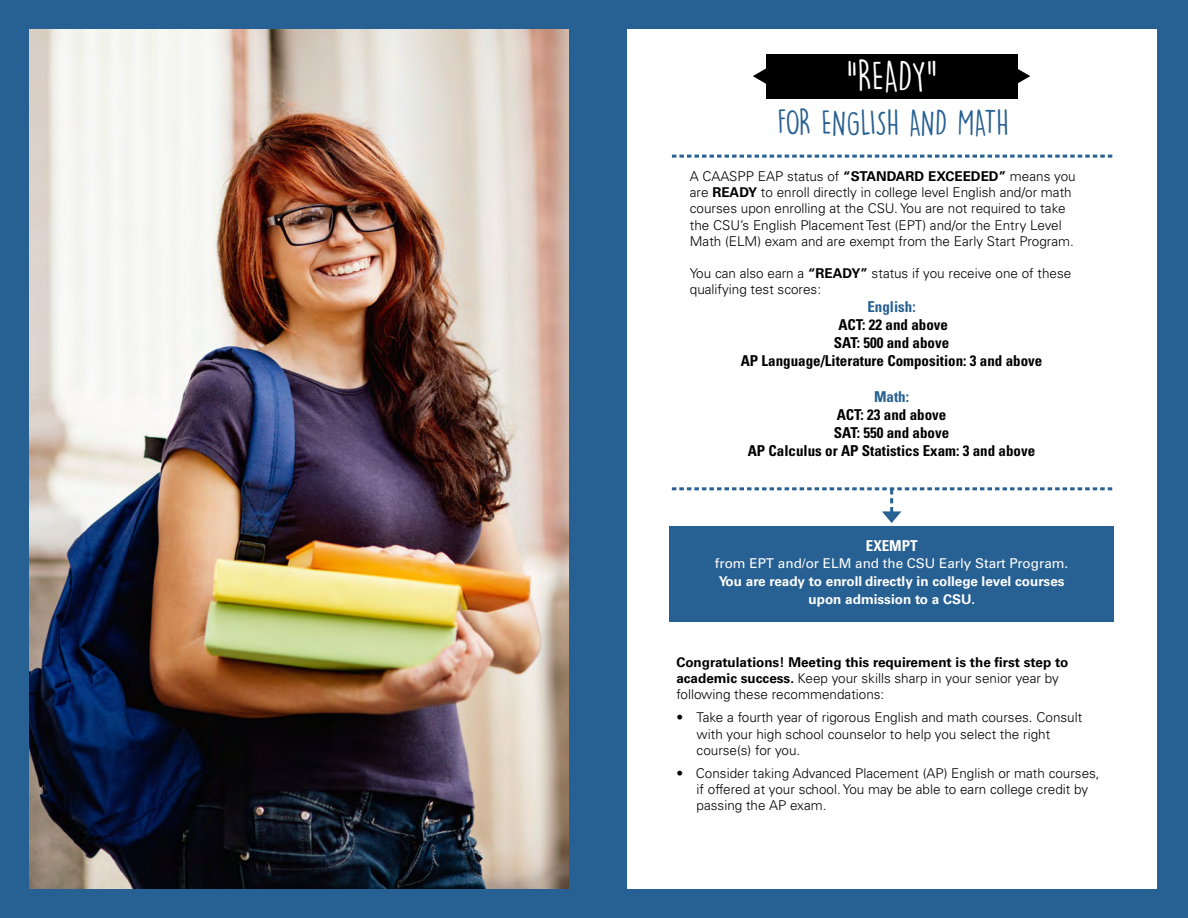
<style>
.page{position:relative;width:1188px;height:918px;background:#276092}
.page>*{position:absolute;margin:0;border:0;box-sizing:border-box;transform-origin:0 0}
.t1{font:39px "DK Lemon Yellow Sun";letter-spacing:-.025em;color:#fff}
.t2{font:33px "DK Lemon Yellow Sun";letter-spacing:-.025em;color:#276092}
.t3{font:700 condensed 15px/18px "Univers LT Std";color:#000;text-align:center}
.t4{font:700 condensed 15px "Univers LT Std";color:#276092}
.t5{font:700 condensed 15px "Univers LT Std";color:#fff}
.t6{font:300 13.5px/16.2px "Univers LT Std";color:#000}
.t7{font:700 13.5px/16.2px "Univers LT Std";color:#000}
.t8{font:700 13.5px/18px "Univers LT Std";color:#fff;text-align:center}
.s1{font-weight:700}
.s2{font-weight:400}
.s3{font-weight:300}
</style>
<div class="page">
<div style="left:627px;top:29px;width:529px;height:860px;background:#fff"></div>
<div style="left:766px;top:54px;width:252px;height:44px;background:#000"></div>
<svg style="left:753px;top:68px;width:13px;height:16px"></svg>
<svg style="left:1018px;top:69px;width:12px;height:15px"></svg>
<div style="left:670px;top:527px;width:444px;height:95px;background:#276092"></div>
<svg style="left:672px;top:487px;width:440px;height:36px"></svg>
<img style="left:29px;top:29px;width:540px;height:860px">
<svg style="left:672px;top:155px;width:440px;height:3px"></svg>
<p class="t1" style="left:847px;top:52px;width:92px">“READY”</p>
<p class="t2" style="left:778px;top:102px;width:233px">FOR ENGLISH AND MATH</p>
<p class="t6" style="left:690px;top:168px;width:387px">A CAASPP EAP status of <span class="s1">“STANDARD EXCEEDED”</span> means you are <span class="s1">READY</span> to enroll directly in college level English and/or math courses upon enrolling at the CSU. You are not required to take the CSU’s English Placement Test (EPT) and/or the Entry Level Math (ELM) exam and are exempt from the Early Start Program.</p>
<p class="t6" style="left:690px;top:265px;width:383px">You can also earn a <span class="s1">“READY”</span> status if you receive one of these qualifying test scores:</p>
<p class="t4" style="left:867px;top:298px;width:50px">English:</p>
<p class="t3" style="left:834px;top:316px;width:117px">ACT: 22 and above<br>SAT: 500 and above</p>
<p class="t3" style="left:741px;top:352px;width:303px">AP Language/Literature Composition: 3 and above</p>
<p class="t4" style="left:874px;top:388px;width:36px">Math:</p>
<p class="t3" style="left:748px;top:406px;width:289px">ACT: 23 and above<br>SAT: 550 and above<br>AP Calculus or AP Statistics Exam: 3 and above</p>
<p class="t5" style="left:866px;top:537px;width:53px">EXEMPT</p>
<p class="t8" style="left:715px;top:554px;width:355px"><span class="s2">from EPT and/or ELM and the CSU Early Start Program.<br></span>You are ready to enroll directly in college level courses upon admission to a CSU.</p>
<p class="t7" style="left:676px;top:654px;width:394px">Congratulations! Meeting this requirement is the first step to academic success. <span class="s3">Keep your skills sharp in your senior year by following these recommendations:</span></p>
<p class="t6" style="left:697px;top:710px;width:387px;text-indent:-20px">• Take a fourth year of rigorous English and math courses. Consult with your high school counselor to help you select the right course(s) for you.</p>
<p class="t6" style="left:697px;top:765px;width:405px;text-indent:-20px">• Consider taking Advanced Placement (AP) English or math courses, if offered at your school. You may be able to earn college credit by passing the AP exam.</p>
</div>
